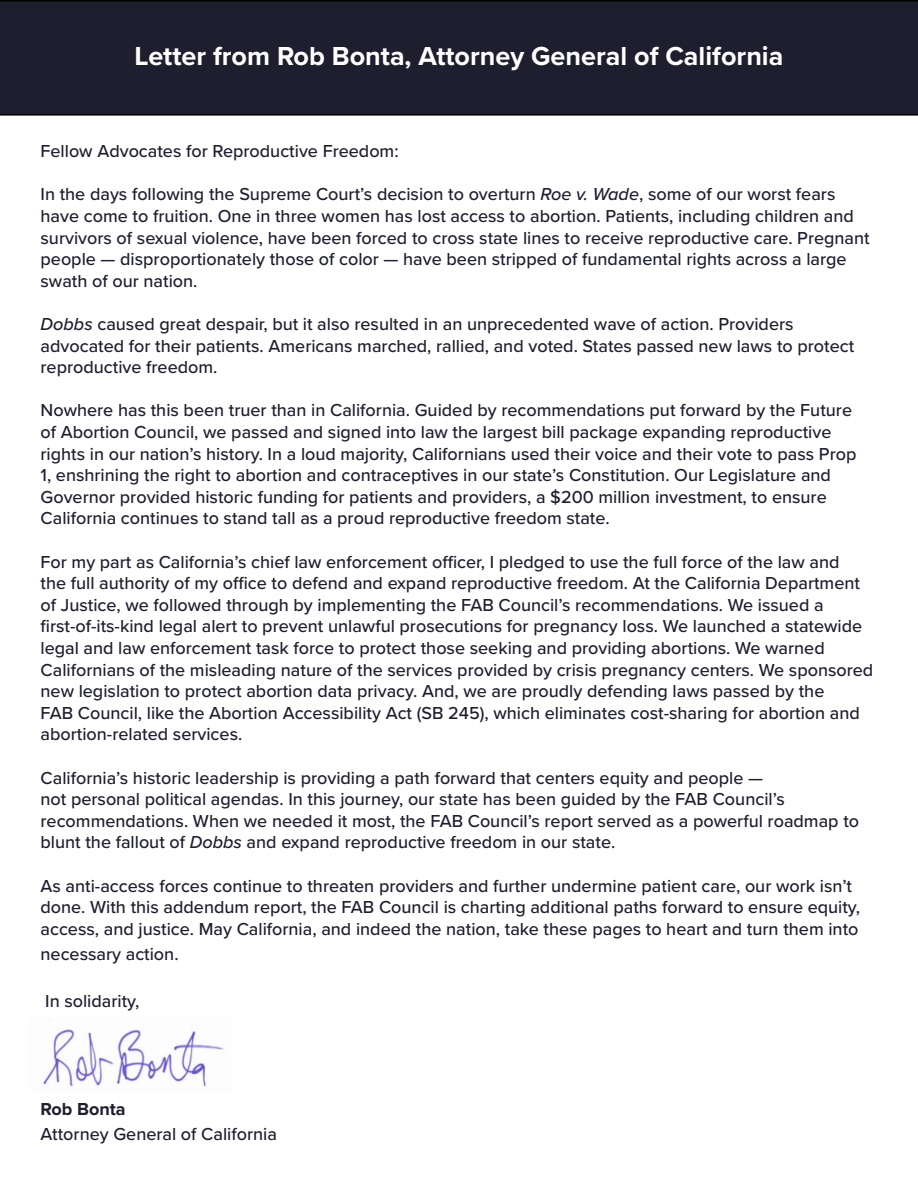
<style>
.page{position:relative;width:918px;height:1188px;background:#fff}
.page>*{position:absolute;margin:0;border:0;box-sizing:border-box;transform-origin:0 0}
.t1{font:700 27px "Proxima Nova";color:#fff}
.t2{font:500 18px/21.6px "Proxima Nova";color:#1e1e2f}
.t3{font:700 18px "Proxima Nova";color:#1e1e2f}
.s1{font-style:italic}
</style>
<div class="page">
<div style="left:0;top:0;width:918px;height:116px;background:#1e1e2f"></div>
<div style="left:131px;top:44px;width:656px;height:28px;background:#1e1e2f"></div>
<img style="left:43px;top:1020px;width:181px;height:67px">
<h1 class="t1" style="left:135px;top:36px;width:650px">Letter from Rob Bonta, Attorney General of California</h1>
<p class="t2" style="left:41px;top:140px;width:360px">Fellow Advocates for Reproductive Freedom:</p>
<p class="t2" style="left:41px;top:183px;width:831px">In the days following the Supreme Court’s decision to overturn <span class="s1">Roe v. Wade</span>, some of our worst fears have come to fruition. One in three women has lost access to abortion. Patients, including children and survivors of sexual violence, have been forced to cross state lines to receive reproductive care. Pregnant people — disproportionately those of color — have been stripped of fundamental rights across a large swath of our nation.</p>
<p class="t2" style="left:41px;top:313px;width:815px"><span class="s1">Dobbs</span> caused great despair, but it also resulted in an unprecedented wave of action. Providers advocated for their patients. Americans marched, rallied, and voted. States passed new laws to protect reproductive freedom.</p>
<p class="t2" style="left:41px;top:399px;width:817px">Nowhere has this been truer than in California. Guided by recommendations put forward by the Future of Abortion Council, we passed and signed into law the largest bill package expanding reproductive rights in our nation’s history. In a loud majority, Californians used their voice and their vote to pass Prop 1, enshrining the right to abortion and contraceptives in our state’s Constitution. Our Legislature and Governor provided historic funding for patients and providers, a $200 million investment, to ensure California continues to stand tall as a proud reproductive freedom state.</p>
<p class="t2" style="left:41px;top:550px;width:834px">For my part as California’s chief law enforcement officer, I pledged to use the full force of the law and<br>the full authority of my office to defend and expand reproductive freedom. At the California Department of Justice, we followed through by implementing the FAB Council’s recommendations. We issued a first-of-its-kind legal alert to prevent unlawful prosecutions for pregnancy loss. We launched a statewide legal and law enforcement task force to protect those seeking and providing abortions. We warned Californians of the misleading nature of the services provided by crisis pregnancy centers. We sponsored new legislation to protect abortion data privacy. And, we are proudly defending laws passed by the<br>FAB Council, like the Abortion Accessibility Act (SB 245), which eliminates cost-sharing for abortion and abortion-related services.</p>
<p class="t2" style="left:41px;top:766px;width:820px">California’s historic leadership is providing a path forward that centers equity and people —<br>not personal political agendas. In this journey, our state has been guided by the FAB Council’s recommendations. When we needed it most, the FAB Council’s report served as a powerful roadmap to blunt the fallout of <span class="s1">Dobbs</span> and expand reproductive freedom in our state.</p>
<p class="t2" style="left:41px;top:874px;width:821px">As anti-access forces continue to threaten providers and further undermine patient care, our work isn’t done. With this addendum report, the FAB Council is charting additional paths forward to ensure equity, access, and justice. May California, and indeed the nation, take these pages to heart and turn them into</p>
<p class="t2" style="left:41px;top:943px;width:140px">necessary action.</p>
<p class="t2" style="left:45px;top:989px;width:96px">In solidarity,</p>
<p class="t3" style="left:41px;top:1095px;width:87px">Rob Bonta</p>
<p class="t2" style="left:41px;top:1123px;width:238px">Attorney General of California</p>
</div>
